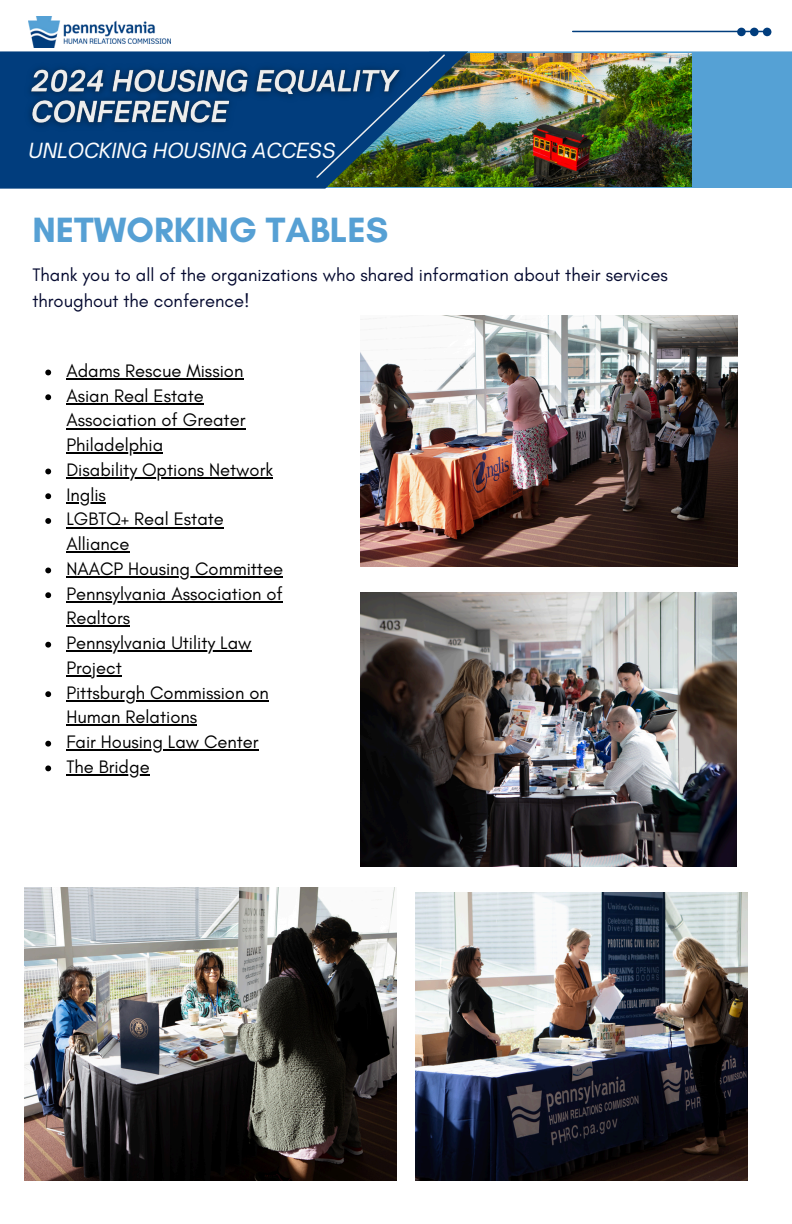
<style>
.page{position:relative;width:792px;height:1224px;background:#fff}
.page>*{position:absolute;margin:0;border:0;box-sizing:border-box;transform-origin:0 0}
.t1{font:700 35.8px "Glacial Indifference";color:#56a0d4}
.t2{font:italic 20px "Open Sauce One";color:#fcfdfe}
.t3{font:18.4px/24.8px "Glacial Indifference";color:#000}
.t4{font:18.4px/25.6px "Glacial Indifference";color:#050a30}
</style>
<div class="page">
<div style="left:468px;top:51px;width:324px;height:137px;background:#55a1d5"></div>
<img style="left:468px;top:53px;width:223px;height:134px">
<svg style="left:0;top:51px;width:468px;height:138px;background:#124878"></svg>
<img style="left:315px;top:53px;width:131px;height:126px">
<hr style="left:573px;top:31px;width:195px;height:1px;background:#013d7d">
<svg style="left:737px;top:28px;width:34px;height:8px"></svg>
<img style="left:28px;top:16px;width:143px;height:32px">
<img style="left:416px;top:892px;width:331px;height:288px">
<img style="left:361px;top:592px;width:376px;height:275px">
<img style="left:24px;top:888px;width:372px;height:292px">
<img style="left:361px;top:316px;width:376px;height:250px">
<img style="left:21px;top:59px;width:390px;height:76px">
<svg style="left:45px;top:370px;width:6px;height:5px"></svg>
<hr style="left:66px;top:378px;width:177px;height:2px;background:#000">
<svg style="left:45px;top:394px;width:6px;height:6px"></svg>
<hr style="left:66px;top:403px;width:138px;height:2px;background:#000">
<hr style="left:66px;top:428px;width:179px;height:1px;background:#000">
<hr style="left:66px;top:453px;width:97px;height:1px;background:#000">
<svg style="left:45px;top:469px;width:6px;height:5px"></svg>
<hr style="left:66px;top:477px;width:207px;height:2px;background:#000">
<svg style="left:45px;top:493px;width:6px;height:6px"></svg>
<hr style="left:66px;top:502px;width:40px;height:2px;background:#000">
<svg style="left:45px;top:518px;width:6px;height:6px"></svg>
<hr style="left:66px;top:527px;width:158px;height:1px;background:#000">
<hr style="left:66px;top:552px;width:63px;height:1px;background:#000">
<svg style="left:45px;top:568px;width:6px;height:5px"></svg>
<hr style="left:66px;top:576px;width:217px;height:2px;background:#000">
<svg style="left:45px;top:592px;width:6px;height:6px"></svg>
<hr style="left:66px;top:601px;width:217px;height:1px;background:#000">
<hr style="left:66px;top:626px;width:64px;height:1px;background:#000">
<svg style="left:45px;top:642px;width:6px;height:6px"></svg>
<hr style="left:66px;top:651px;width:185px;height:1px;background:#000">
<hr style="left:66px;top:675px;width:56px;height:2px;background:#000">
<svg style="left:45px;top:691px;width:6px;height:6px"></svg>
<hr style="left:66px;top:700px;width:203px;height:1px;background:#000">
<hr style="left:66px;top:725px;width:131px;height:1px;background:#000">
<svg style="left:45px;top:741px;width:6px;height:6px"></svg>
<hr style="left:66px;top:749px;width:193px;height:2px;background:#000">
<svg style="left:45px;top:765px;width:6px;height:6px"></svg>
<hr style="left:66px;top:774px;width:84px;height:2px;background:#000">
<p class="t2" style="left:28px;top:138px;width:309px">UNLOCKING HOUSING ACCESS</p>
<p class="t1" style="left:32px;top:208px;width:357px">NETWORKING TABLES</p>
<p class="t4" style="left:32px;top:262px;width:637px">Thank you to all of the organizations who shared information about their services throughout the conference!</p>
<p class="t3" style="left:66px;top:358px;width:179px">Adams Rescue Mission</p>
<p class="t3" style="left:66px;top:383px;width:181px">Asian Real Estate<br>Association of Greater</p>
<p class="t3" style="left:66px;top:432px;width:208px">Philadelphia<br>Disability Options Network<br>Inglis</p>
<p class="t3" style="left:66px;top:506px;width:159px">LGBTQ+ Real Estate<br>Alliance</p>
<p class="t3" style="left:66px;top:556px;width:218px">NAACP Housing Committee</p>
<p class="t3" style="left:66px;top:581px;width:218px">Pennsylvania Association of<br>Realtors</p>
<p class="t3" style="left:66px;top:630px;width:187px">Pennsylvania Utility Law</p>
<p class="t3" style="left:66px;top:655px;width:204px">Project<br>Pittsburgh Commission on</p>
<p class="t3" style="left:66px;top:704px;width:194px">Human Relations<br>Fair Housing Law Center</p>
<p class="t3" style="left:66px;top:754px;width:85px">The Bridge</p>
</div>
